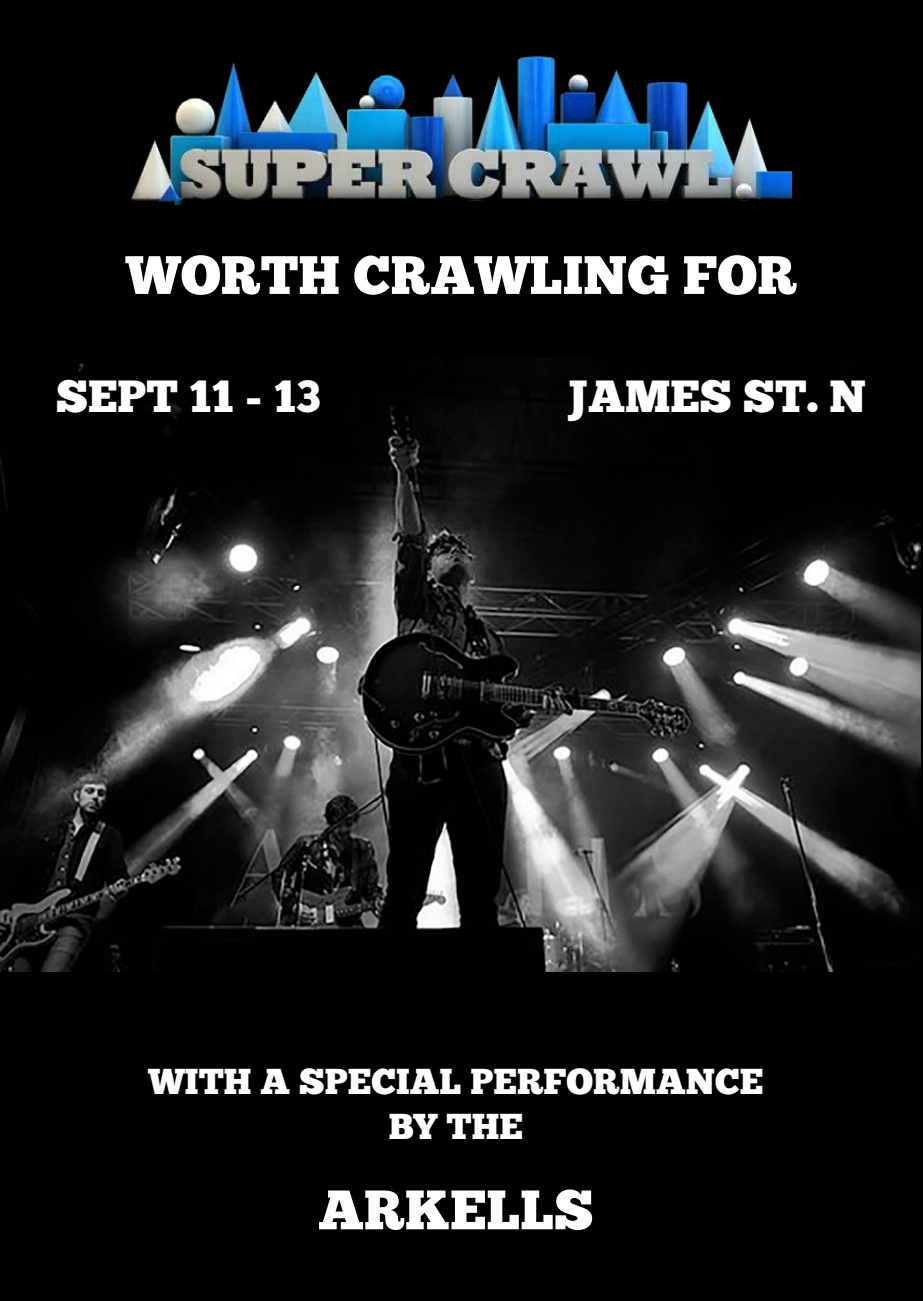
<style>
.page{position:relative;width:923px;height:1301px;background:#fff}
.page>*{position:absolute;margin:0;border:0;box-sizing:border-box;transform-origin:0 0}
.t1{font:55.5px "Chunk Five";color:#fff}
.t2{font:54px "Chunk Five";color:#fff}
.t3{font:45px "Chunk Five";color:#fff}
.t4{font:36px/45px "Chunk Five";color:#fff;text-align:center}
</style>
<div class="page">
<div style="left:0;top:0;width:922px;height:1300px;background:#000"></div>
<img style="left:0;top:358px;width:920px;height:613px">
<img style="left:131px;top:56px;width:660px;height:148px">
<h2 class="t2" style="left:126px;top:243px;width:672px">WORTH CRAWLING FOR</h2>
<p class="t3" style="left:56px;top:369px;width:266px">SEPT 11 - 13</p>
<p class="t3" style="left:567px;top:369px;width:300px">JAMES ST. N</p>
<p class="t4" style="left:148px;top:1059px;width:616px">WITH A SPECIAL PERFORMANCE<br>BY THE</p>
<h1 class="t1" style="left:318px;top:1176px;width:277px">ARKELLS</h1>
</div>
